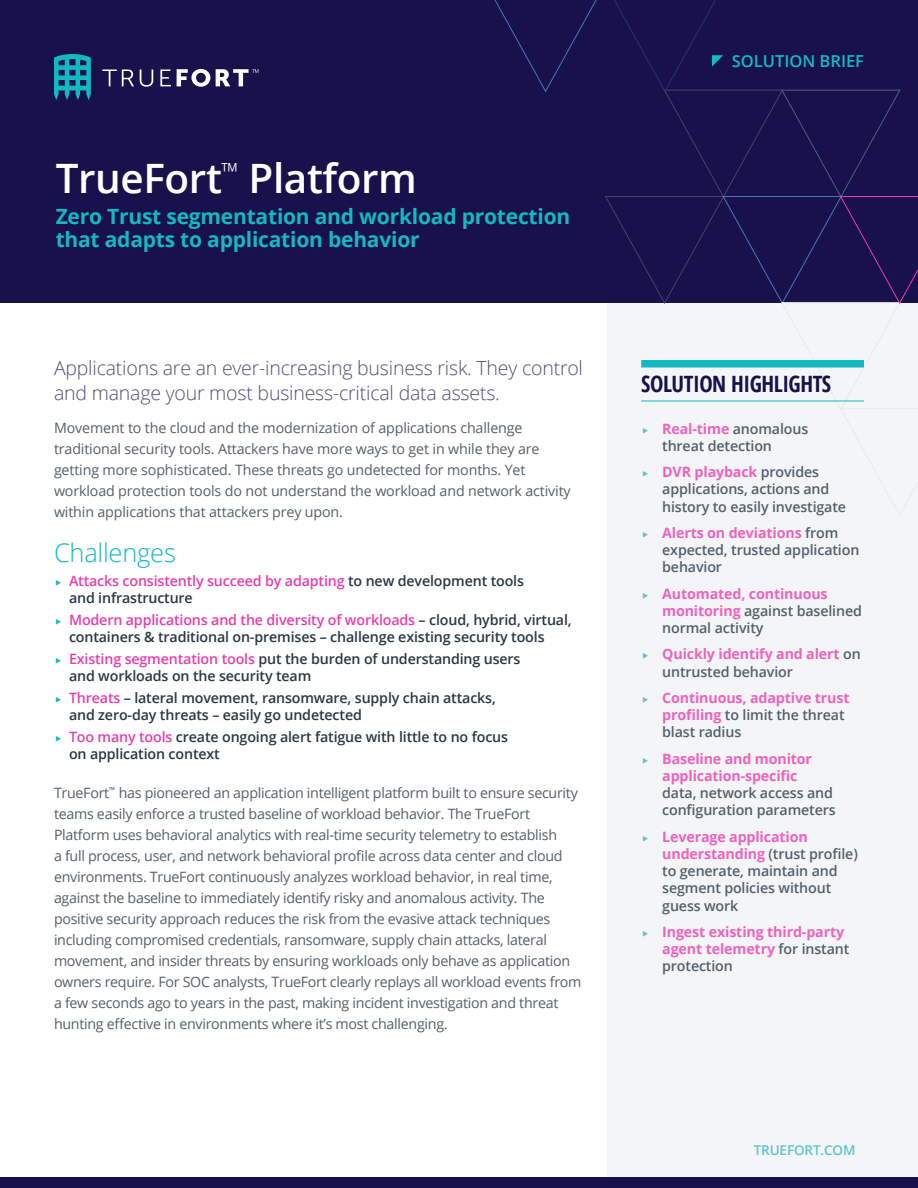
<style>
.page{position:relative;width:918px;height:1188px;background:#fff}
.page>*{position:absolute;margin:0;border:0;box-sizing:border-box;transform-origin:0 0}
.Main_Title{font:600 40.5px "Open Sans";letter-spacing:-.01em;color:#fff}
.Title_01_-_17_15{font:300 25.5px "Open Sans";letter-spacing:-.01em;color:#12b9c1}
.RC_-_Title_15_15{font:700 condensed 22.5px "Open Sans";letter-spacing:-.02em;color:#19114b}
.Main_SUb_Title{font:700 21px/22.5px "Open Sans";letter-spacing:-.01em;color:#12b9c1}
.Intro_1{font:300 19.5px/25.5px "Open Sans";letter-spacing:-.01em;color:#534d78}
.t1{font:600 16.5px "Open Sans";color:#14bcc1}
.Body_9_5_15{font:14.25px/21px "Open Sans";letter-spacing:-.02em;color:#53606b}
.t2{font:600 14.25px/16.5px "Open Sans";letter-spacing:-.01em;color:#283846}
.t3{font:600 14.25px/17.2px "Open Sans";letter-spacing:-.01em;color:#53606b}
.Body_9_5_15_Last{font:14.25px/21px "Open Sans";letter-spacing:-.01em;color:#53606b}
.t4{font:700 14.25px/17.2px "Open Sans";letter-spacing:-.01em;color:#ed63bd}
.t5{font:600 13.5px "Open Sans";letter-spacing:-.01em;color:#5cc5cc}
.s1{color:#e93cac}
.s2{font-weight:700;color:#ed63bd}
.s3{font-weight:600;color:#53606b}
</style>
<div class="page">
<div style="left:607px;top:303px;width:311px;height:874px;background:#f4f5f7"></div>
<div style="left:0;top:0;width:918px;height:303px;background:#19114b"></div>
<div style="left:0;top:1177px;width:918px;height:11px;background:#19114b"></div>
<svg style="left:102px;top:70px;width:32px;height:16px"></svg>
<svg style="left:140px;top:70px;width:13px;height:17px"></svg>
<svg style="left:160px;top:70px;width:11px;height:16px"></svg>
<svg style="left:177px;top:69px;width:33px;height:18px"></svg>
<svg style="left:54px;top:54px;width:37px;height:46px"></svg>
<svg style="left:216px;top:69px;width:42px;height:17px"></svg>
<svg style="left:494px;top:0;width:424px;height:515px"></svg>
<p class="Main_Title" style="left:56px;top:151px;width:363px">TrueFort<sup>™</sup> Platform</p>
<p class="Main_SUb_Title" style="left:56px;top:205px;width:516px">Zero Trust segmentation and workload protection that adapts to application behavior</p>
<p class="Intro_1" style="left:54px;top:355px;width:531px">Applications are an ever-increasing business risk. They control and manage your most business-critical data assets.</p>
<p class="Body_9_5_15_Last" style="left:54px;top:417px;width:518px">Movement to the cloud and the modernization of applications challenge traditional security tools. Attackers have more ways to get in while they are getting more sophisticated. These threats go undetected for months. Yet workload protection tools do not understand the workload and network activity within applications that attackers prey upon.</p>
<p class="Title_01_-_17_15" style="left:54px;top:536px;width:123px">Challenges</p>
<p class="t2" style="left:69px;top:573px;width:457px"><span class="s1">Attacks consistently succeed by adapting</span> to new development tools and infrastructure</p>
<p class="t2" style="left:69px;top:612px;width:504px"><span class="s1">Modern applications and the diversity of workloads</span> – cloud, hybrid, virtual, containers &amp; traditional on-premises – challenge existing security tools</p>
<p class="t2" style="left:69px;top:651px;width:453px"><span class="s1">Existing segmentation tools</span> put the burden of understanding users and workloads on the security team</p>
<p class="t2" style="left:69px;top:690px;width:428px"><span class="s1">Threats</span> – lateral movement, ransomware, supply chain attacks, and zero-day threats – easily go undetected</p>
<p class="t2" style="left:69px;top:729px;width:441px"><span class="s1">Too many tools</span> create ongoing alert fatigue with little to no focus on application context</p>
<p class="Body_9_5_15" style="left:54px;top:782px;width:529px">TrueFort<sup>™</sup> has pioneered an application intelligent platform built to ensure security teams easily enforce a trusted baseline of workload behavior. The TrueFort Platform uses behavioral analytics with real-time security telemetry to establish<br>a full process, user, and network behavioral profile across data center and cloud environments. TrueFort continuously analyzes workload behavior, in real time, against the baseline to immediately identify risky and anomalous activity. The positive security approach reduces the risk from the evasive attack techniques including compromised credentials, ransomware, supply chain attacks, lateral movement, and insider threats by ensuring workloads only behave as application owners require. For SOC analysts, TrueFort clearly replays all workload events from a few seconds ago to years in the past, making incident investigation and threat hunting effective in environments where it’s most challenging.</p>
<p class="t1" style="left:732px;top:49px;width:134px">SOLUTION BRIEF</p>
<p class="RC_-_Title_15_15" style="left:641px;top:368px;width:192px">SOLUTION HIGHLIGHTS</p>
<p class="t3" style="left:662px;top:419px;width:148px"><span class="s2">Real-time</span> anomalous threat detection</p>
<p class="t3" style="left:662px;top:463px;width:185px"><span class="s2">DVR playback</span> provides applications, actions and history to easily investigate</p>
<p class="t3" style="left:662px;top:524px;width:199px"><span class="s2">Alerts on deviations</span> from expected, trusted application behavior</p>
<p class="t4" style="left:662px;top:584px;width:201px">Automated, continuous monitoring <span class="s3">against baselined normal activity</span></p>
<p class="t4" style="left:662px;top:645px;width:200px">Quickly identify and alert <span class="s3">on untrusted behavior</span></p>
<p class="t4" style="left:662px;top:689px;width:189px">Continuous, adaptive trust profiling <span class="s3">to limit the threat blast radius</span></p>
<p class="t3" style="left:662px;top:749px;width:175px"><span class="s2">Baseline and monitor application-specific<br></span>data, network access and configuration parameters</p>
<p class="t3" style="left:662px;top:827px;width:197px"><span class="s2">Leverage application understanding</span> (trust profile) to generate, maintain and segment policies without guess work</p>
<p class="t4" style="left:662px;top:923px;width:189px">Ingest existing third-party agent telemetry <span class="s3">for instant protection</span></p>
<p class="t5" style="left:754px;top:1141px;width:103px">TRUEFORT.COM</p>
</div>
